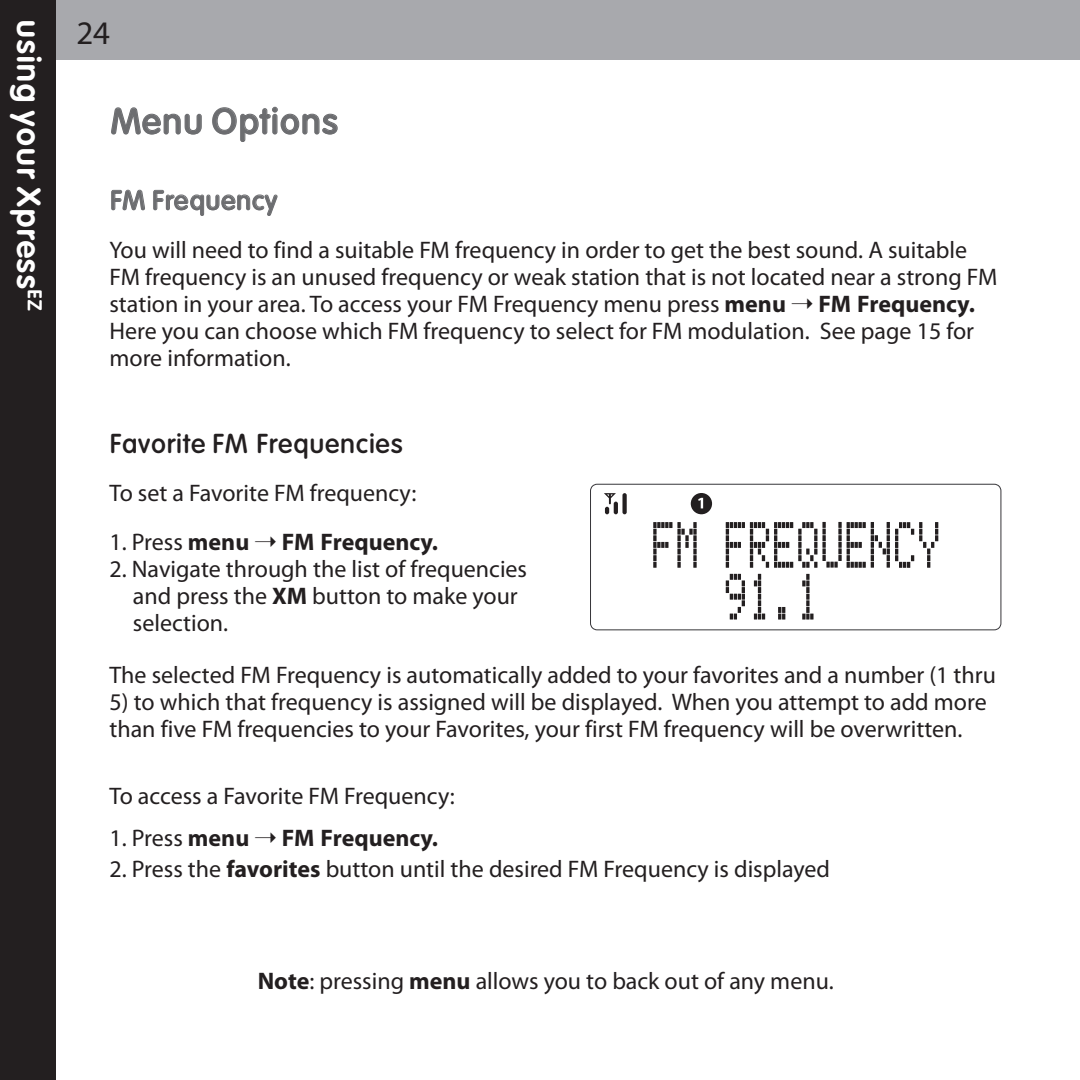
<style>
.page{position:relative;width:1080px;height:1080px;background:#fff}
.page>*{position:absolute;margin:0;border:0;box-sizing:border-box;transform-origin:0 0}
.t1{font:36px "XM Rounded";letter-spacing:.005em;color:#6c6d70}
.t2{font:700 33px "XM Rounded";color:#fff}
.t3{font:33px "Myriad Pro";color:#231f20}
.t4{font:27px "XM Rounded";color:#231f20}
.t5{font:27px "XM Rounded";letter-spacing:-.005em;color:#6c6d70}
.t6{font:24px/27px "Myriad Pro";color:#231f20}
.t7{font:700 24px "Myriad Pro";color:#231f20}
.s1{font-weight:700}
.s2{font-weight:400}
</style>
<div class="page">
<div style="left:0;top:0;width:1080px;height:60px;background:#a8a9ad"></div>
<div style="left:0;top:0;width:56px;height:1080px;background:#231f20"></div>
<svg style="left:590px;top:484px;width:411px;height:146px"></svg>
<svg style="left:726px;top:574px;width:19px;height:46px"></svg>
<svg style="left:754px;top:574px;width:11px;height:46px"></svg>
<hr style="left:614px;top:502px;width:4px;height:12px;background:#231f20;border-radius:2px">
<div style="left:622px;top:493px;width:5px;height:21px;background:#231f20;border-radius:2px"></div>
<svg style="left:604px;top:493px;width:12px;height:21px"></svg>
<svg style="left:802px;top:574px;width:12px;height:46px"></svg>
<svg style="left:778px;top:607px;width:7px;height:13px"></svg>
<svg style="left:653px;top:522px;width:44px;height:46px"></svg>
<svg style="left:726px;top:522px;width:212px;height:46px"></svg>
<div style="left:691px;top:493px;width:21px;height:21px;background:#231f20;border-radius:50%"></div>
<svg style="left:698px;top:498px;width:5px;height:10px"></svg>
<h2 class="t2" style="left:48px;top:19px;width:294px;rotate:90deg">using your Xpress<sup>EZ</sup></h2>
<h2 class="t3" style="left:76px;top:21px;width:35px">24</h2>
<h1 class="t1" style="left:110px;top:100px;width:230px">Menu Options</h1>
<p class="t5" style="left:110px;top:184px;width:169px">FM Frequency</p>
<p class="t6" style="left:109px;top:239px;width:889px">You will need to find a suitable FM frequency in order to get the best sound. A suitable FM frequency is an unused frequency or weak station that is not located near a strong FM station in your area. To access your FM Frequency menu press <span class="s1">menu</span> ➝ <span class="s1">FM Frequency.<br></span>Here you can choose which FM frequency to select for FM modulation. See page 15 for more information.</p>
<p class="t4" style="left:109px;top:428px;width:295px">Favorite FM Frequencies</p>
<p class="t6" style="left:109px;top:482px;width:309px">To set a Favorite FM frequency:</p>
<p class="t7" style="left:109px;top:533px;width:330px"><span class="s2">1. Press</span> menu ➝ FM Frequency.</p>
<p class="t6" style="left:133px;top:558px;width:396px;text-indent:-23px">2. Navigate through the list of frequencies and press the <span class="s1">XM</span> button to make your selection.</p>
<p class="t6" style="left:109px;top:663px;width:888px">The selected FM Frequency is automatically added to your favorites and a number (1 thru</p>
<p class="t6" style="left:109px;top:690px;width:879px">5) to which that frequency is assigned will be displayed. When you attempt to add more than five FM frequencies to your Favorites, your first FM frequency will be overwritten.</p>
<p class="t6" style="left:109px;top:784px;width:347px">To access a Favorite FM Frequency:</p>
<p class="t7" style="left:109px;top:829px;width:330px"><span class="s2">1. Press</span> menu ➝ FM Frequency.</p>
<p class="t6" style="left:109px;top:857px;width:722px">2. Press the <span class="s1">favorites</span> button until the desired FM Frequency is displayed</p>
<p class="t6" style="left:258px;top:969px;width:578px"><span class="s1">Note</span>: pressing <span class="s1">menu</span> allows you to back out of any menu.</p>
</div>
